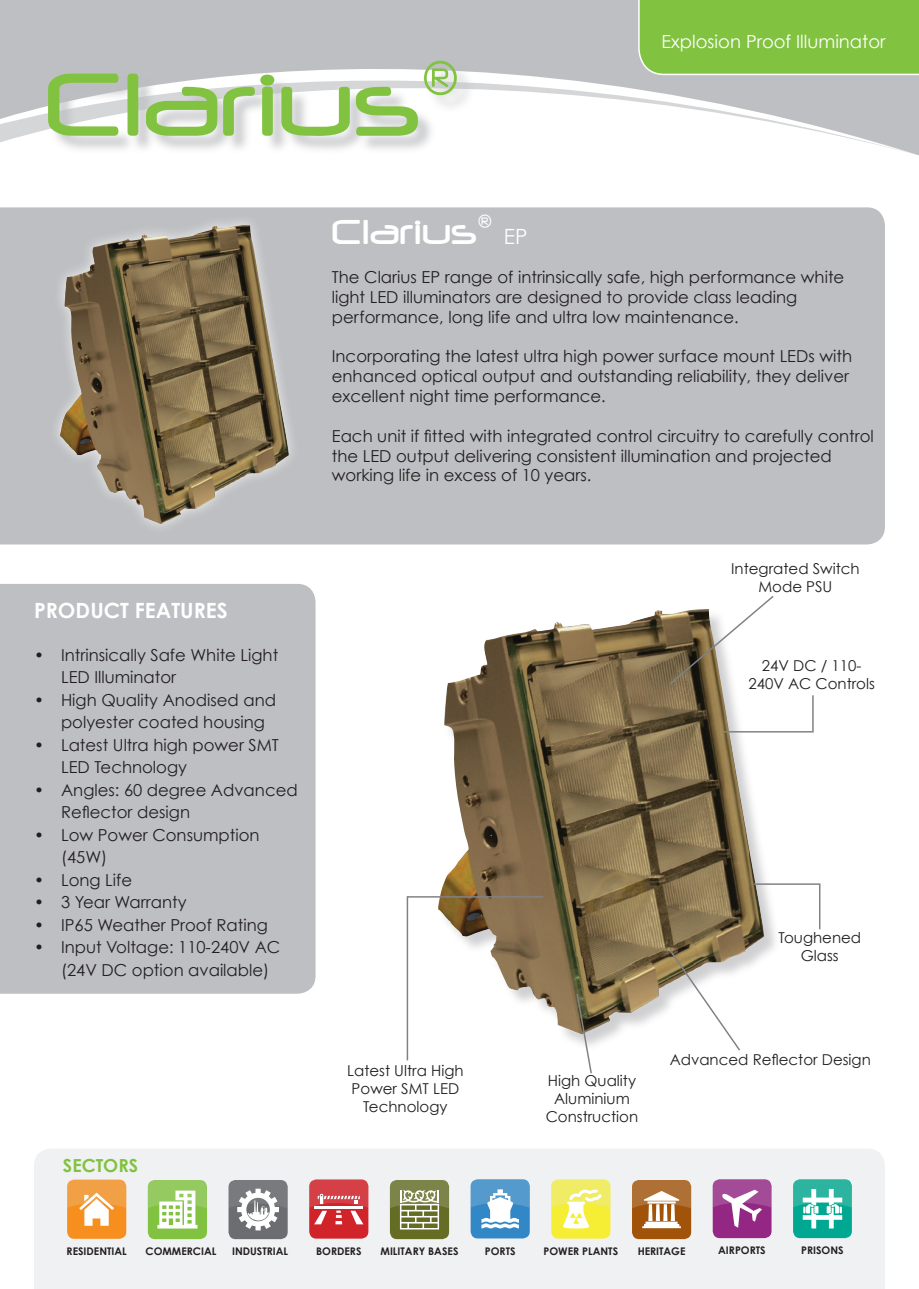
<style>
.page{position:relative;width:919px;height:1289px;background:#fff}
.page>*{position:absolute;margin:0;border:0;box-sizing:border-box;transform-origin:0 0}
.t1{font:104.55px "Neuropol";color:#81c340}
.t2{font:40.5px "Neuropol";color:#fff}
.t3{font:700 21px "Century Gothic";color:#fff}
.t4{font:21px "Century Gothic";color:#fff}
.t5{font:18px "Century Gothic";color:#fff}
.t6{font:700 18px "Century Gothic";color:#81c340}
.t7{font:16.5px/19.8px "Century Gothic";color:#231f20}
.t8{font:15px/18px "Century Gothic";color:#231f20;text-align:center}
.t9{font:700 10.5px "Century Gothic";color:#231f20}
</style>
<div class="page">
<img style="left:440px;top:610px;width:324px;height:424px">
<div style="left:0;top:207px;width:884px;height:337px;background:#bebfc2"></div>
<div style="left:48px;top:213px;width:252px;height:322px;background:#bebfc2"></div>
<img style="left:59px;top:225px;width:230px;height:299px">
<div style="left:0;top:584px;width:315px;height:409px;background:#bebfc2"></div>
<svg style="left:668px;top:596px;width:106px;height:90px"></svg>
<svg style="left:722px;top:693px;width:92px;height:40px"></svg>
<svg style="left:406px;top:895px;width:138px;height:166px"></svg>
<svg style="left:575px;top:992px;width:18px;height:82px"></svg>
<svg style="left:668px;top:948px;width:73px;height:103px"></svg>
<svg style="left:752px;top:882px;width:69px;height:48px"></svg>
<svg style="left:0;top:0;width:918px;height:155px;fill:#bebfc2"></svg>
<div style="left:50px;top:63px;width:425px;height:92px;background:#bcbdc0;opacity:.75"></div>
<div style="left:637px;top:0;width:281px;height:76px;background:#81c340"></div>
<div style="left:34px;top:1149px;width:850px;height:139px;background:#f0f1f2"></div>
<div style="left:67px;top:1179px;width:59px;height:59px;background:#f68f1e;border-radius:7px"></div>
<svg style="left:67px;top:1179px;width:60px;height:46px"></svg>
<div style="left:148px;top:1179px;width:59px;height:60px;background:#81c340;border-radius:7px"></div>
<svg style="left:148px;top:1179px;width:59px;height:49px"></svg>
<div style="left:228px;top:1179px;width:60px;height:60px;background:#6c6d70;border-radius:7px"></div>
<svg style="left:228px;top:1179px;width:60px;height:51px"></svg>
<div style="left:309px;top:1179px;width:59px;height:59px;background:#d1232a;border-radius:7px"></div>
<svg style="left:309px;top:1179px;width:59px;height:45px"></svg>
<div style="left:390px;top:1179px;width:59px;height:60px;background:#646d23;border-radius:7px"></div>
<svg style="left:390px;top:1179px;width:59px;height:50px"></svg>
<div style="left:470px;top:1179px;width:59px;height:59px;background:#3288c7;border-radius:7px"></div>
<svg style="left:470px;top:1179px;width:60px;height:49px"></svg>
<div style="left:551px;top:1179px;width:59px;height:59px;background:#f5ee35;border-radius:7px"></div>
<svg style="left:551px;top:1179px;width:59px;height:49px"></svg>
<div style="left:632px;top:1179px;width:59px;height:60px;background:#a15309;border-radius:7px"></div>
<svg style="left:632px;top:1179px;width:59px;height:49px"></svg>
<div style="left:793px;top:1179px;width:58px;height:59px;background:#00a891;border-radius:7px"></div>
<svg style="left:793px;top:1179px;width:59px;height:49px"></svg>
<div style="left:712px;top:1179px;width:59px;height:59px;background:#942684;border-radius:7px"></div>
<svg style="left:712px;top:1179px;width:59px;height:48px"></svg>
<p class="t1" style="left:46px;top:49px;width:415px">Clarius<sup>®</sup></p>
<p class="t5" style="left:661px;top:30px;width:225px">Explosion Proof Illuminator</p>
<p class="t2" style="left:332px;top:210px;width:162px">Clarius<sup>®</sup></p>
<p class="t4" style="left:504px;top:223px;width:25px">EP</p>
<p class="t7" style="left:332px;top:267px;width:514px">The Clarius EP range of intrinsically safe, high performance white light LED illuminators are designed to provide class leading performance, long life and ultra low maintenance.</p>
<p class="t7" style="left:332px;top:346px;width:521px">Incorporating the latest ultra high power surface mount LEDs with enhanced optical output and outstanding reliability, they deliver excellent night time performance.</p>
<p class="t7" style="left:332px;top:425px;width:543px">Each unit if fitted with integrated control circuitry to carefully control the LED output delivering consistent illumination and projected working life in excess of 10 years.</p>
<p class="t3" style="left:34px;top:597px;width:195px">PRODUCT FEATURES</p>
<p class="t7" style="left:61px;top:643px;width:219px;line-height:22.5px;text-indent:-27px">• Intrinsically Safe White Light<br>LED Illuminator</p>
<p class="t7" style="left:61px;top:688px;width:216px;line-height:22.5px;text-indent:-27px">• High Quality Anodised and polyester coated housing</p>
<p class="t7" style="left:61px;top:733px;width:219px;line-height:22.5px;text-indent:-27px">• Latest Ultra high power SMT<br>LED Technology</p>
<p class="t7" style="left:61px;top:778px;width:238px;line-height:22.5px;text-indent:-27px">• Angles: 60 degree Advanced<br>Reflector design</p>
<p class="t7" style="left:61px;top:823px;width:200px;line-height:22.5px;text-indent:-27px">• Low Power Consumption (45W)</p>
<p class="t7" style="left:34px;top:869px;width:99px">• Long Life</p>
<p class="t7" style="left:34px;top:892px;width:154px">• 3 Year Warranty</p>
<p class="t7" style="left:34px;top:914px;width:235px">• IP65 Weather Proof Rating</p>
<p class="t7" style="left:61px;top:936px;width:221px;line-height:22.5px;text-indent:-27px">• Input Voltage: 110-240V AC (24V DC option available)</p>
<p class="t6" style="left:63px;top:1154px;width:77px">SECTORS</p>
<p class="t8" style="left:731px;top:559px;width:130px">Integrated Switch<br>Mode PSU</p>
<p class="t8" style="left:748px;top:656px;width:128px">24V DC / 110-<br>240V AC Controls</p>
<p class="t8" style="left:778px;top:928px;width:84px">Toughened<br>Glass</p>
<p class="t8" style="left:347px;top:1061px;width:118px">Latest Ultra High<br>Power SMT LED<br>Technology</p>
<p class="t8" style="left:545px;top:1070px;width:94px">High Quality<br>Aluminium<br>Construction</p>
<p class="t8" style="left:669px;top:1050px;width:203px">Advanced Reflector Design</p>
<p class="t9" style="left:67px;top:1244px;width:62px">RESIDENTIAL</p>
<p class="t9" style="left:145px;top:1244px;width:72px">COMMERCIAL</p>
<p class="t9" style="left:232px;top:1244px;width:58px">INDUSTRIAL</p>
<p class="t9" style="left:316px;top:1244px;width:47px">BORDERS</p>
<p class="t9" style="left:380px;top:1244px;width:79px">MILITARY BASES</p>
<p class="t9" style="left:485px;top:1244px;width:32px">PORTS</p>
<p class="t9" style="left:543px;top:1244px;width:76px">POWER PLANTS</p>
<p class="t9" style="left:637px;top:1244px;width:49px">HERITAGE</p>
<p class="t9" style="left:718px;top:1243px;width:49px">AIRPORTS</p>
<p class="t9" style="left:801px;top:1243px;width:44px">PRISONS</p>
</div>
